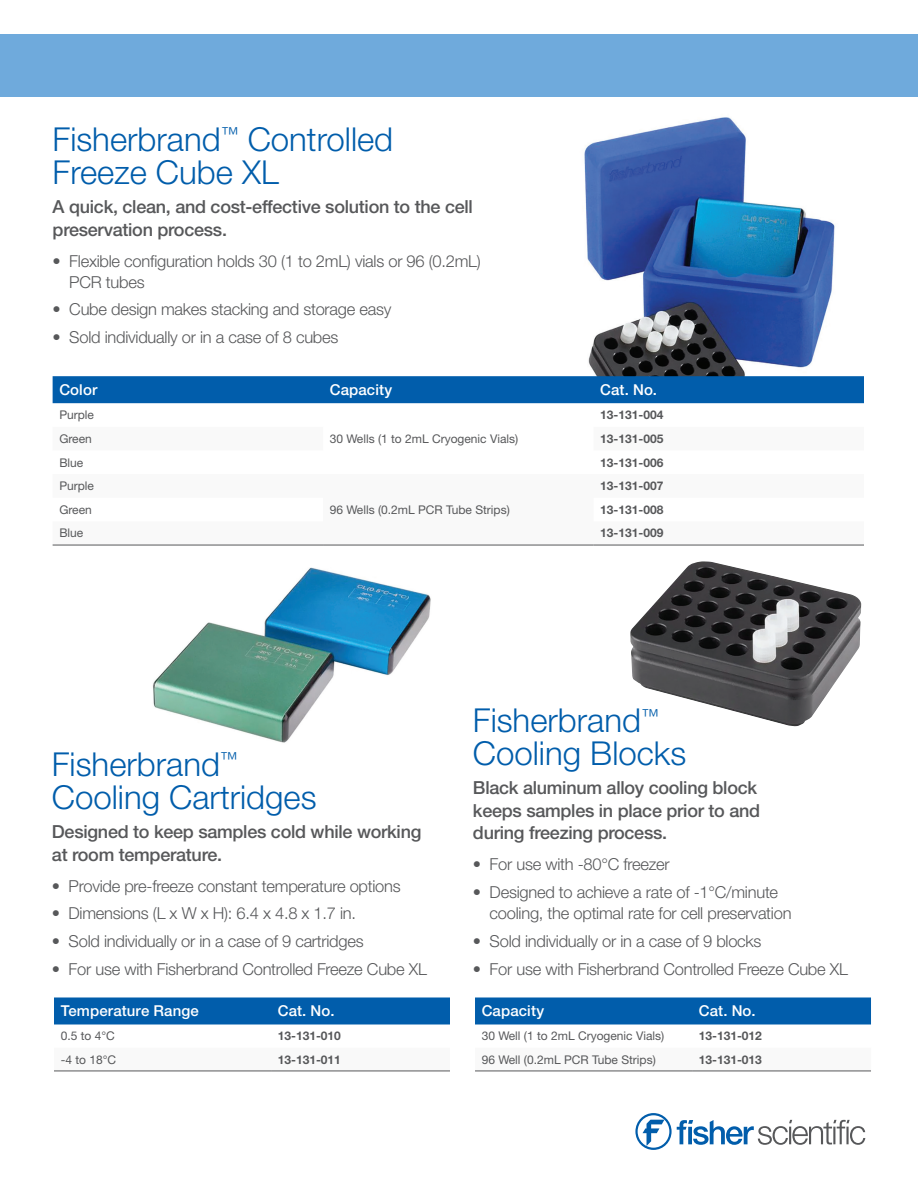
<style>
.page{position:relative;width:918px;height:1188px;background:#fff}
.page>*{position:absolute;margin:0;border:0;box-sizing:border-box;transform-origin:0 0}
.t1{font:300 33px/33px "Helvetica Neue LT Std";color:#015dab}
.t2{font:500 18px/22.5px "Helvetica Neue LT Std";letter-spacing:-.015em;color:#57585a}
.t3{font:300 16.5px/21px "Helvetica Neue LT Std";letter-spacing:-.015em;color:#57585a}
.t4{font:500 15px "Helvetica Neue LT Std";letter-spacing:.005em;color:#fff}
.t5{font:12px "Helvetica Neue LT Std";color:#57585a}
.t6{font:700 12px "Helvetica Neue LT Std";color:#57585a}
</style>
<div class="page">
<img style="left:584px;top:117px;width:251px;height:259px">
<img style="left:153px;top:567px;width:278px;height:176px">
<img style="left:630px;top:561px;width:231px;height:166px">
<div style="left:0;top:34px;width:918px;height:64px;background:#6faadc"></div>
<svg style="left:635px;top:1113px;width:230px;height:37px"></svg>
<div style="left:53px;top:376px;width:811px;height:27px;background:#015dab"></div>
<svg style="left:53px;top:544px;width:811px;height:1px"></svg>
<hr style="left:323px;top:545px;width:271px;height:1px;background:#57585a">
<hr style="left:53px;top:545px;width:270px;height:1px;background:#57585a">
<hr style="left:594px;top:545px;width:270px;height:1px;background:#57585a">
<div style="left:54px;top:998px;width:396px;height:26px;background:#015dab"></div>
<svg style="left:54px;top:1070px;width:396px;height:1px"></svg>
<hr style="left:54px;top:1071px;width:217px;height:1px;background:#57585a">
<hr style="left:271px;top:1071px;width:179px;height:1px;background:#57585a">
<div style="left:475px;top:998px;width:396px;height:26px;background:#015dab"></div>
<svg style="left:475px;top:1070px;width:396px;height:1px"></svg>
<hr style="left:475px;top:1071px;width:217px;height:1px;background:#57585a">
<hr style="left:692px;top:1071px;width:179px;height:1px;background:#57585a">
<h1 class="t1" style="left:53px;top:122px;width:342px">Fisherbrand<sup>™</sup> Controlled<br>Freeze Cube XL</h1>
<p class="t2" style="left:53px;top:195px;width:422px">A quick, clean, and cost-effective solution to the cell preservation process.</p>
<p class="t3" style="left:69px;top:250px;width:413px;text-indent:-17px">• Flexible configuration holds 30 (1 to 2mL) vials or 96 (0.2mL)<br>PCR tubes</p>
<p class="t3" style="left:53px;top:299px;width:340px">• Cube design makes stacking and storage easy</p>
<p class="t3" style="left:53px;top:326px;width:287px">• Sold individually or in a case of 8 cubes</p>
<p class="t4" style="left:59px;top:381px;width:39px">Color</p>
<p class="t4" style="left:330px;top:381px;width:64px">Capacity</p>
<p class="t4" style="left:600px;top:381px;width:58px">Cat. No.</p>
<p class="t5" style="left:59px;top:408px;width:36px">Purple</p>
<p class="t5" style="left:330px;top:432px;width:190px">30 Wells (1 to 2mL Cryogenic Vials)</p>
<p class="t6" style="left:600px;top:408px;width:65px">13-131-004</p>
<p class="t5" style="left:59px;top:432px;width:34px">Green</p>
<p class="t6" style="left:600px;top:431px;width:65px">13-131-005</p>
<p class="t5" style="left:59px;top:455px;width:25px">Blue</p>
<p class="t6" style="left:600px;top:455px;width:65px">13-131-006</p>
<p class="t5" style="left:59px;top:479px;width:36px">Purple</p>
<p class="t5" style="left:330px;top:502px;width:182px">96 Wells (0.2mL PCR Tube Strips)</p>
<p class="t6" style="left:600px;top:479px;width:65px">13-131-007</p>
<p class="t5" style="left:59px;top:502px;width:34px">Green</p>
<p class="t6" style="left:600px;top:502px;width:65px">13-131-008</p>
<p class="t5" style="left:59px;top:526px;width:25px">Blue</p>
<p class="t6" style="left:600px;top:526px;width:65px">13-131-009</p>
<h1 class="t1" style="left:52px;top:747px;width:266px">Fisherbrand<sup>™<br></sup>Cooling Cartridges</h1>
<p class="t2" style="left:52px;top:820px;width:371px">Designed to keep samples cold while working at room temperature.</p>
<p class="t3" style="left:52px;top:875px;width:350px">• Provide pre-freeze constant temperature options</p>
<p class="t3" style="left:52px;top:903px;width:306px">• Dimensions (L x W x H): 6.4 x 4.8 x 1.7 in.</p>
<p class="t3" style="left:52px;top:930px;width:313px">• Sold individually or in a case of 9 cartridges</p>
<p class="t3" style="left:52px;top:958px;width:376px">• For use with Fisherbrand Controlled Freeze Cube XL</p>
<p class="t4" style="left:61px;top:1002px;width:140px">Temperature Range</p>
<p class="t4" style="left:278px;top:1002px;width:58px">Cat. No.</p>
<p class="t5" style="left:61px;top:1029px;width:56px">0.5 to 4°C</p>
<p class="t6" style="left:278px;top:1029px;width:65px">13-131-010</p>
<p class="t5" style="left:61px;top:1052px;width:57px">-4 to 18°C</p>
<p class="t6" style="left:278px;top:1052px;width:65px">13-131-011</p>
<h1 class="t1" style="left:473px;top:703px;width:215px">Fisherbrand<sup>™<br></sup>Cooling Blocks</h1>
<p class="t2" style="left:473px;top:777px;width:289px">Black aluminum alloy cooling block keeps samples in place prior to and during freezing process.</p>
<p class="t3" style="left:473px;top:854px;width:198px">• For use with -80°C freezer</p>
<p class="t3" style="left:490px;top:881px;width:303px;text-indent:-17px">• Designed to achieve a rate of -1°C/minute cooling, the optimal rate for cell preservation</p>
<p class="t3" style="left:473px;top:930px;width:290px">• Sold individually or in a case of 9 blocks</p>
<p class="t3" style="left:473px;top:958px;width:376px">• For use with Fisherbrand Controlled Freeze Cube XL</p>
<p class="t4" style="left:482px;top:1002px;width:64px">Capacity</p>
<p class="t4" style="left:699px;top:1002px;width:58px">Cat. No.</p>
<p class="t5" style="left:482px;top:1029px;width:184px">30 Well (1 to 2mL Cryogenic Vials)</p>
<p class="t6" style="left:699px;top:1029px;width:65px">13-131-012</p>
<p class="t5" style="left:482px;top:1052px;width:176px">96 Well (0.2mL PCR Tube Strips)</p>
<p class="t6" style="left:699px;top:1052px;width:65px">13-131-013</p>
</div>
